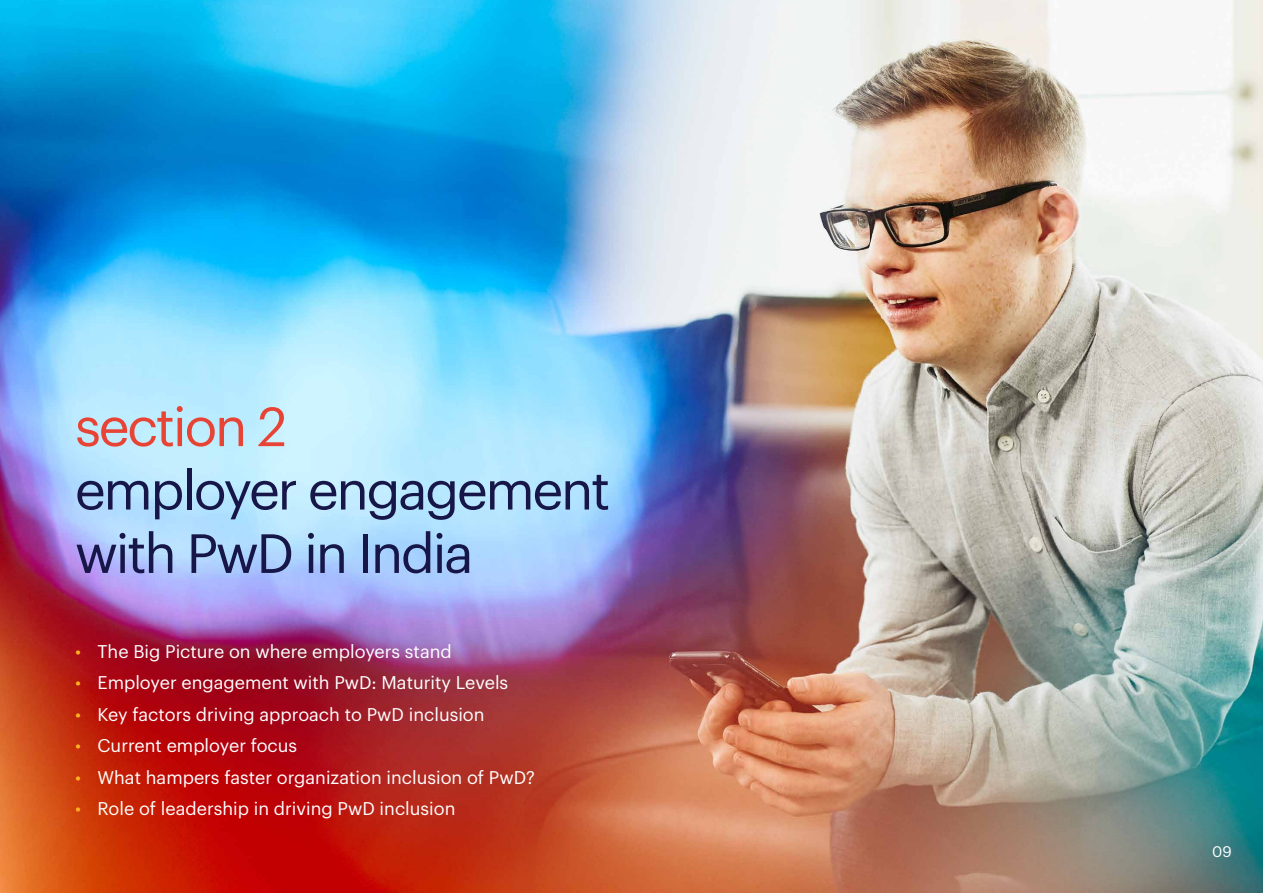
<style>
.page{position:relative;width:1263px;height:893px;background:#fff}
.page>*{position:absolute;margin:0;border:0;box-sizing:border-box;transform-origin:0 0}
.t1{font:54px/63.4px "Graphik";letter-spacing:-.04em;color:#171648}
.t2{font:54px "Graphik";letter-spacing:-.04em;color:#e84436}
.t3{font:18px "Graphik";color:#fff}
.t4{font:15px "Graphik";color:#fff}
.s1{color:#fcb122}
</style>
<div class="page">
<img style="left:0;top:0;width:1263px;height:893px">
<h1 class="t2" style="left:75px;top:386px;width:214px">section 2</h1>
<h1 class="t1" style="left:75px;top:454px;width:537px">employer engagement with PwD in India</h1>
<p class="t3" style="left:75px;top:638px;width:378px"><span class="s1">•</span> The Big Picture on where employers stand</p>
<p class="t3" style="left:75px;top:669px;width:435px"><span class="s1">•</span> Employer engagement with PwD: Maturity Levels</p>
<p class="t3" style="left:75px;top:701px;width:411px"><span class="s1">•</span> Key factors driving approach to PwD inclusion</p>
<p class="t3" style="left:75px;top:732px;width:224px"><span class="s1">•</span> Current employer focus</p>
<p class="t3" style="left:75px;top:764px;width:461px"><span class="s1">•</span> What hampers faster organization inclusion of PwD?</p>
<p class="t3" style="left:75px;top:795px;width:382px"><span class="s1">•</span> Role of leadership in driving PwD inclusion</p>
<p class="t4" style="left:1212px;top:840px;width:21px">09</p>
</div>
